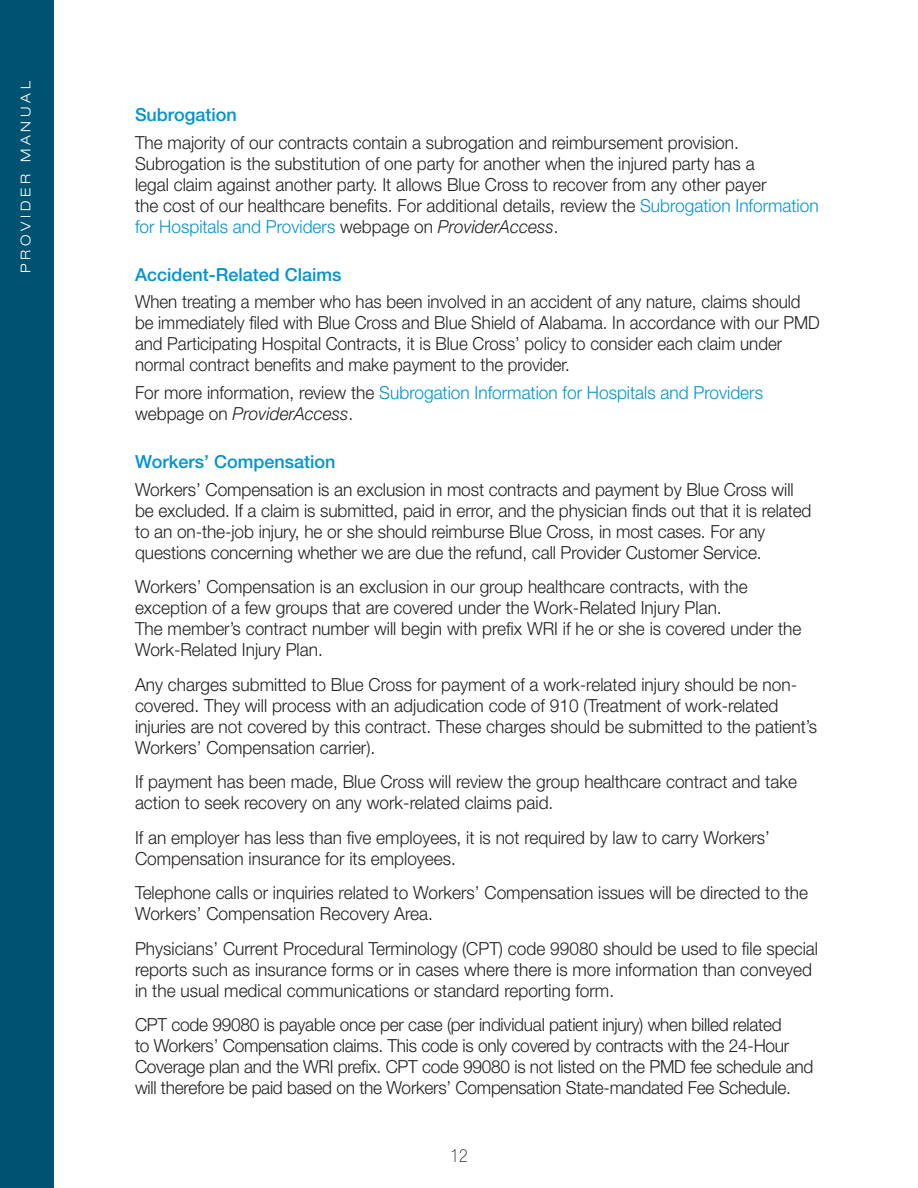
<style>
.page{position:relative;width:918px;height:1188px;background:#fff}
.page>*{position:absolute;margin:0;border:0;box-sizing:border-box;transform-origin:0 0}
.BODY12_14{font:300 18px/21px "Helvetica Neue LT Std";color:#231f20;scale:.96 1}
.BODY12_14-2{font:300 18px/21px "Helvetica Neue LT Std";color:#231f20;scale:.94 1}
.BODY12_14-3{font:300 18px/21px "Helvetica Neue LT Std";color:#0093d0;scale:.96 1}
.SECTION_12_14_BLUE{font:500 18px "Helvetica Neue LT Std";color:#0093d0}
.t1{font:100 condensed 18px "Helvetica Neue LT Std";color:#231f20}
.t2{font:300 expanded 13.5px "Helvetica Neue LT Std";letter-spacing:.28em;color:#fff}
.s1{color:#0093d0}
.s2{font-style:italic}
.s3{color:#231f20}
.s4{font-style:italic;color:#231f20}
</style>
<div class="page">
<div style="left:0;top:0;width:54px;height:1188px;background:#005273"></div>
<p class="t2" style="left:18px;top:273px;width:193px;rotate:-90deg">PROVIDER MANUAL</p>
<p class="SECTION_12_14_BLUE" style="left:135px;top:104px;width:103px">Subrogation</p>
<p class="BODY12_14" style="left:135px;top:131px;width:714px">The majority of our contracts contain a subrogation and reimbursement provision.<br>Subrogation is the substitution of one party for another when the injured party has a<br>legal claim against another party. It allows Blue Cross to recover from any other payer<br>the cost of our healthcare benefits. For additional details, review the <span class="s1">Subrogation Information for Hospitals and Providers</span> webpage on <span class="s2">ProviderAccess</span>.</p>
<p class="SECTION_12_14_BLUE" style="left:135px;top:263px;width:208px">Accident-Related Claims</p>
<p class="BODY12_14-2" style="left:135px;top:291px;width:730px">When treating a member who has been involved in an accident of any nature, claims should be immediately filed with Blue Cross and Blue Shield of Alabama. In accordance with our PMD and Participating Hospital Contracts, it is Blue Cross’ policy to consider each claim under normal contract benefits and make payment to the provider.</p>
<p class="BODY12_14-3" style="left:135px;top:382px;width:656px"><span class="s3">For more information, review the</span> Subrogation Information for Hospitals and Providers <span class="s3">webpage on</span> <span class="s4">ProviderAccess</span><span class="s3">.</span></p>
<p class="SECTION_12_14_BLUE" style="left:135px;top:451px;width:202px">Workers’ Compensation</p>
<p class="BODY12_14" style="left:135px;top:479px;width:706px">Workers’ Compensation is an exclusion in most contracts and payment by Blue Cross will be excluded. If a claim is submitted, paid in error, and the physician finds out that it is related to an on-the-job injury, he or she should reimburse Blue Cross, in most cases. For any questions concerning whether we are due the refund, call Provider Customer Service.</p>
<p class="BODY12_14" style="left:135px;top:576px;width:696px">Workers’ Compensation is an exclusion in our group healthcare contracts, with the exception of a few groups that are covered under the Work-Related Injury Plan.<br>The member’s contract number will begin with prefix WRI if he or she is covered under the Work-Related Injury Plan.</p>
<p class="BODY12_14" style="left:135px;top:674px;width:712px">Any charges submitted to Blue Cross for payment of a work-related injury should be non&shy;covered. They will process with an adjudication code of 910 (Treatment of work-related injuries are not covered by this contract. These charges should be submitted to the patient’s Workers’ Compensation carrier).</p>
<p class="BODY12_14" style="left:135px;top:771px;width:691px">If payment has been made, Blue Cross will review the group healthcare contract and take action to seek recovery on any work-related claims paid.</p>
<p class="BODY12_14" style="left:135px;top:827px;width:663px">If an employer has less than five employees, it is not required by law to carry Workers’<br>Compensation insurance for its employees.</p>
<p class="BODY12_14" style="left:135px;top:882px;width:703px">Telephone calls or inquiries related to Workers’ Compensation issues will be directed to the<br>Workers’ Compensation Recovery Area.</p>
<p class="BODY12_14" style="left:135px;top:938px;width:713px">Physicians’ Current Procedural Terminology (CPT) code 99080 should be used to file special reports such as insurance forms or in cases where there is more information than conveyed in the usual medical communications or standard reporting form.</p>
<p class="BODY12_14" style="left:135px;top:1014px;width:708px">CPT code 99080 is payable once per case (per individual patient injury) when billed related<br>to Workers’ Compensation claims. This code is only covered by contracts with the 24-Hour Coverage plan and the WRI prefix. CPT code 99080 is not listed on the PMD fee schedule and will therefore be paid based on the Workers’ Compensation State-mandated Fee Schedule.</p>
<p class="t1" style="left:450px;top:1146px;width:19px">12</p>
</div>
